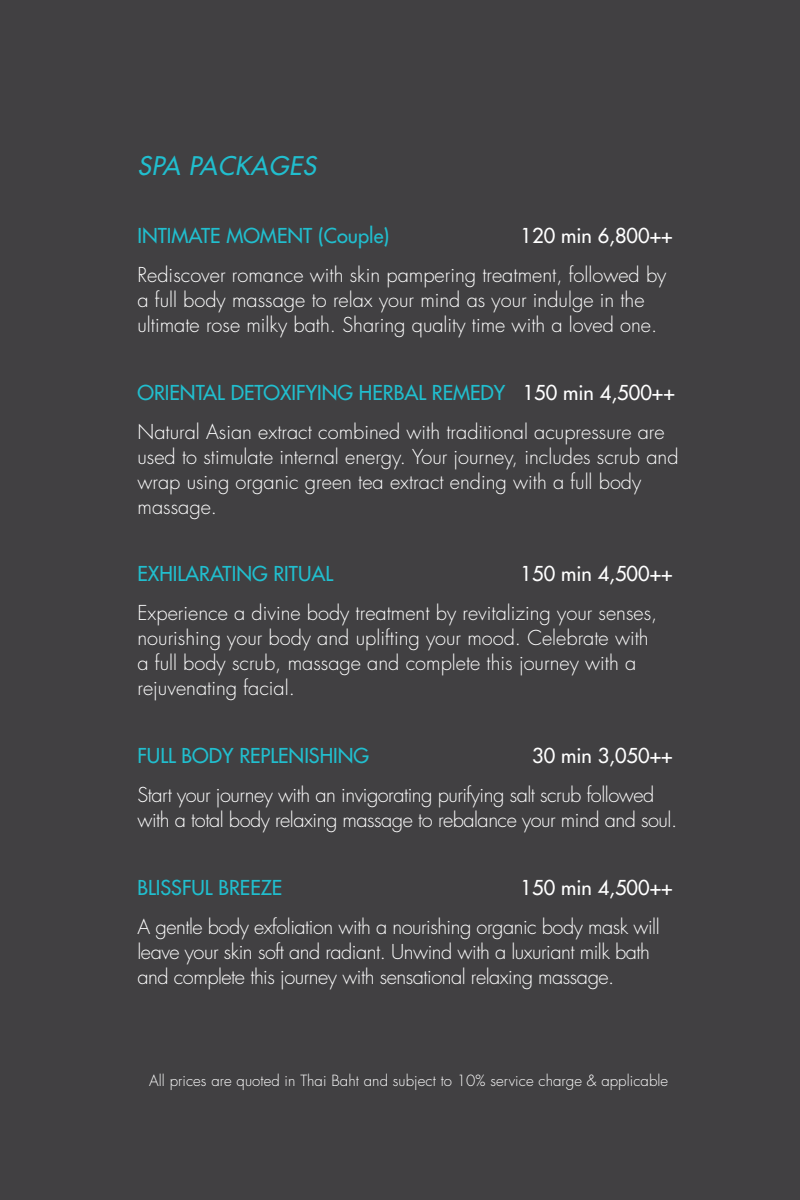
<style>
.page{position:relative;width:800px;height:1200px;background:#414042}
.page>*{position:absolute;margin:0;border:0;box-sizing:border-box;transform-origin:0 0}
.t1{font:italic 500 25px "Futura Std";color:#21bece}
.t2{font:300 20px/25px "Futura Std";color:#fff}
.t3{font:300 20px/25px "Futura Std";letter-spacing:-.025em;color:#fff}
.t4{font:500 20px "Futura Std";color:#21bece}
.t5{font:500 20px "Futura Std";color:#fff}
.t6{font:300 15px "Futura Std";letter-spacing:.005em;color:#fff}
.s1{color:#fff}
</style>
<div class="page">
<p class="t1" style="left:138px;top:150px;width:186px">SPA PACKAGES</p>
<p class="t4" style="left:138px;top:223px;width:253px">INTIMATE MOMENT (Couple)</p>
<p class="t5" style="left:521px;top:223px;width:154px">120 min 6,800++</p>
<p class="t2" style="left:138px;top:263px;width:530px">Rediscover romance with skin pampering treatment, followed by a full body massage to relax your mind as your indulge in the ultimate rose milky bath. Sharing quality time with a loved one.</p>
<p class="t4" style="left:138px;top:380px;width:539px">ORIENTAL DETOXIFYING HERBAL REMEDY <span class="s1">150 min 4,500++</span></p>
<p class="t2" style="left:138px;top:420px;width:543px">Natural Asian extract combined with traditional acupressure are used to stimulate internal energy. Your journey, includes scrub and wrap using organic green tea extract ending with a full body massage.</p>
<p class="t4" style="left:138px;top:561px;width:197px">EXHILARATING RITUAL</p>
<p class="t5" style="left:521px;top:561px;width:154px">150 min 4,500++</p>
<p class="t2" style="left:138px;top:601px;width:521px">Experience a divine body treatment by revitalizing your senses, nourishing your body and uplifting your mood. Celebrate with a full body scrub, massage and complete this journey with a rejuvenating facial.</p>
<p class="t4" style="left:138px;top:743px;width:233px">FULL BODY REPLENISHING</p>
<p class="t5" style="left:532px;top:743px;width:142px">30 min 3,050++</p>
<p class="t3" style="left:138px;top:783px;width:541px">Start your journey with an invigorating purifying salt scrub followed with a total body relaxing massage to rebalance your mind and soul.</p>
<p class="t4" style="left:138px;top:875px;width:146px">BLISSFUL BREEZE</p>
<p class="t5" style="left:521px;top:875px;width:154px">150 min 4,500++</p>
<p class="t3" style="left:138px;top:915px;width:524px">A gentle body exfoliation with a nourishing organic body mask will leave your skin soft and radiant. Unwind with a luxuriant milk bath and complete this journey with sensational relaxing massage.</p>
<p class="t6" style="left:149px;top:1071px;width:521px">All prices are quoted in Thai Baht and subject to 10% service charge &amp; applicable</p>
</div>
